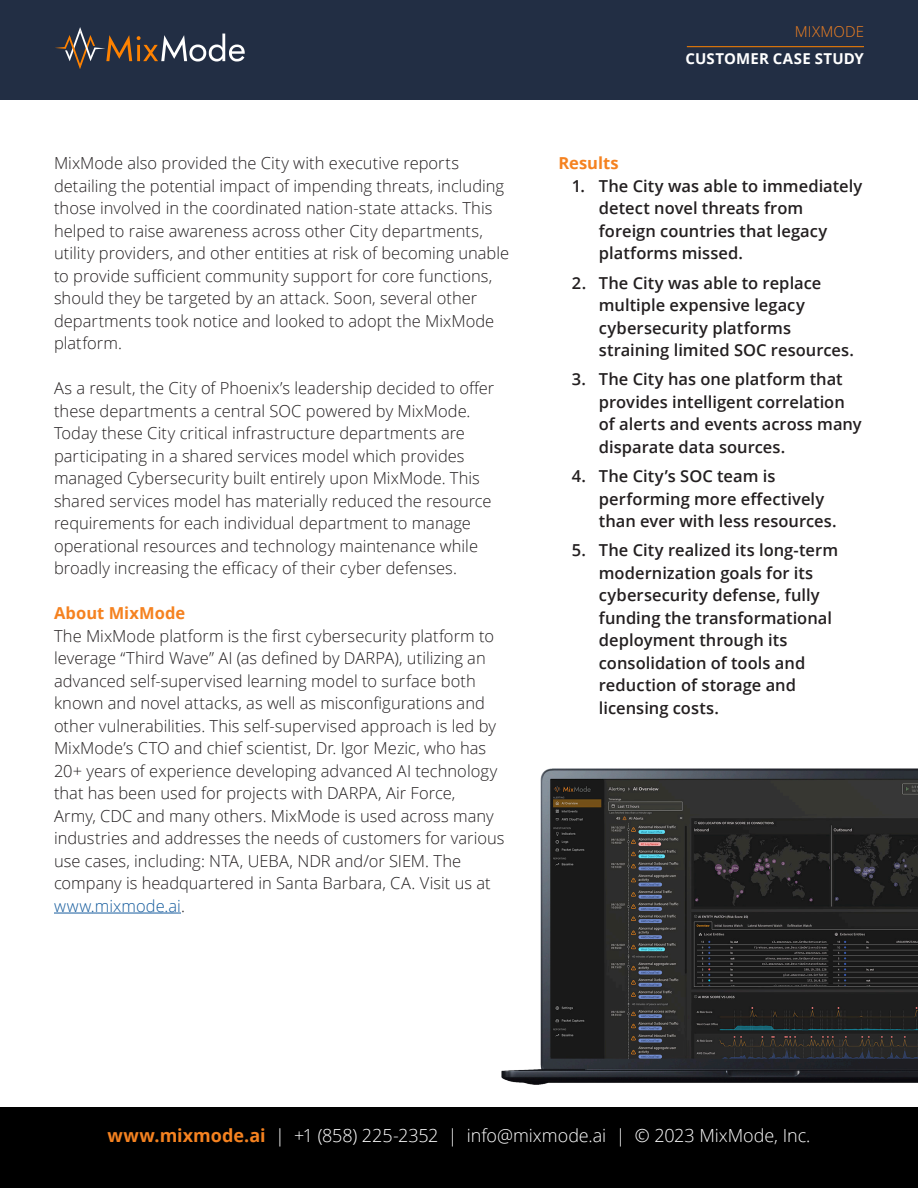
<style>
.page{position:relative;width:918px;height:1188px;background:#fff}
.page>*{position:absolute;margin:0;border:0;box-sizing:border-box;transform-origin:0 0}
.Body_Quote{font:300 18px "Open Sans";letter-spacing:-.005em;color:#fff}
.Body_Quote-2{font:300 16.5px/22.5px "Open Sans";color:#231f20}
.t1{font:600 16.5px/22.5px "Open Sans";color:#231f20}
.Body_Quote-3{font:700 16.5px "Open Sans";letter-spacing:.005em;color:#f58220}
.Body_Quote-4{font:700 15px "Open Sans";letter-spacing:.01em;color:#fff}
.Body_Quote-5{font:300 15px "Open Sans";letter-spacing:.005em;color:#f58220}
.s1{color:#175d9e}
.s2{font-weight:700;color:#f58220}
</style>
<div class="page">
<hr style="left:54px;top:913px;width:127px;height:1px;background:#175d9e">
<div style="left:0;top:1107px;width:918px;height:81px;background:#000"></div>
<div style="left:0;top:0;width:918px;height:100px;background:#222e44"></div>
<svg style="left:55px;top:27px;width:190px;height:42px"></svg>
<hr style="left:687px;top:46px;width:177px;height:1px;background:#ff8200">
<img style="left:501px;top:768px;width:417px;height:317px">
<p class="Body_Quote-2" style="left:54px;top:152px;width:457px">MixMode also provided the City with executive reports detailing the potential impact of impending threats, including those involved in the coordinated nation-state attacks. This helped to raise awareness across other City departments, utility providers, and other entities at risk of becoming unable to provide sufficient community support for core functions, should they be targeted by an attack. Soon, several other departments took notice and looked to adopt the MixMode platform.</p>
<p class="Body_Quote-2" style="left:54px;top:377px;width:442px">As a result, the City of Phoenix’s leadership decided to offer these departments a central SOC powered by MixMode.<br>Today these City critical infrastructure departments are participating in a shared services model which provides managed Cybersecurity built entirely upon MixMode. This shared services model has materially reduced the resource requirements for each individual department to manage operational resources and technology maintenance while broadly increasing the efficacy of their cyber defenses.</p>
<p class="Body_Quote-3" style="left:54px;top:602px;width:133px">About MixMode</p>
<p class="Body_Quote-2" style="left:54px;top:624px;width:452px">The MixMode platform is the first cybersecurity platform to leverage “Third Wave” AI (as defined by DARPA), utilizing an advanced self-supervised learning model to surface both known and novel attacks, as well as misconfigurations and other vulnerabilities. This self-supervised approach is led by MixMode’s CTO and chief scientist, Dr. Igor Mezic, who has 20+ years of experience developing advanced AI technology that has been used for projects with DARPA, Air Force,<br>Army, CDC and many others. MixMode is used across many industries and addresses the needs of customers for various use cases, including: NTA, UEBA, NDR and/or SIEM. The company is headquartered in Santa Barbara, CA. Visit us at <span class="s1">www.mixmode.ai</span>.</p>
<p class="Body_Quote-5" style="left:795px;top:21px;width:71px">MIXMODE</p>
<p class="Body_Quote-4" style="left:685px;top:48px;width:180px">CUSTOMER CASE STUDY</p>
<p class="Body_Quote-3" style="left:558px;top:152px;width:62px">Results</p>
<p class="t1" style="left:599px;top:174px;width:265px;text-indent:-27px">1. The City was able to immediately detect novel threats from foreign countries that legacy platforms missed.</p>
<p class="t1" style="left:599px;top:271px;width:257px;text-indent:-27px">2. The City was able to replace multiple expensive legacy cybersecurity platforms straining limited SOC resources.</p>
<p class="t1" style="left:599px;top:368px;width:264px;text-indent:-27px">3. The City has one platform that provides intelligent correlation of alerts and events across many disparate data sources.</p>
<p class="t1" style="left:599px;top:464px;width:239px;text-indent:-27px">4. The City’s SOC team is performing more effectively than ever with less resources.</p>
<p class="t1" style="left:599px;top:539px;width:241px;text-indent:-27px">5. The City realized its long-term modernization goals for its cybersecurity defense, fully funding the transformational deployment through its consolidation of tools and reduction of storage and licensing costs.</p>
<p class="Body_Quote" style="left:107px;top:1123px;width:705px"><span class="s2">www.mixmode.ai</span> | +1 (858) 225-2352 | info@mixmode.ai | © 2023 MixMode, Inc.</p>
</div>
